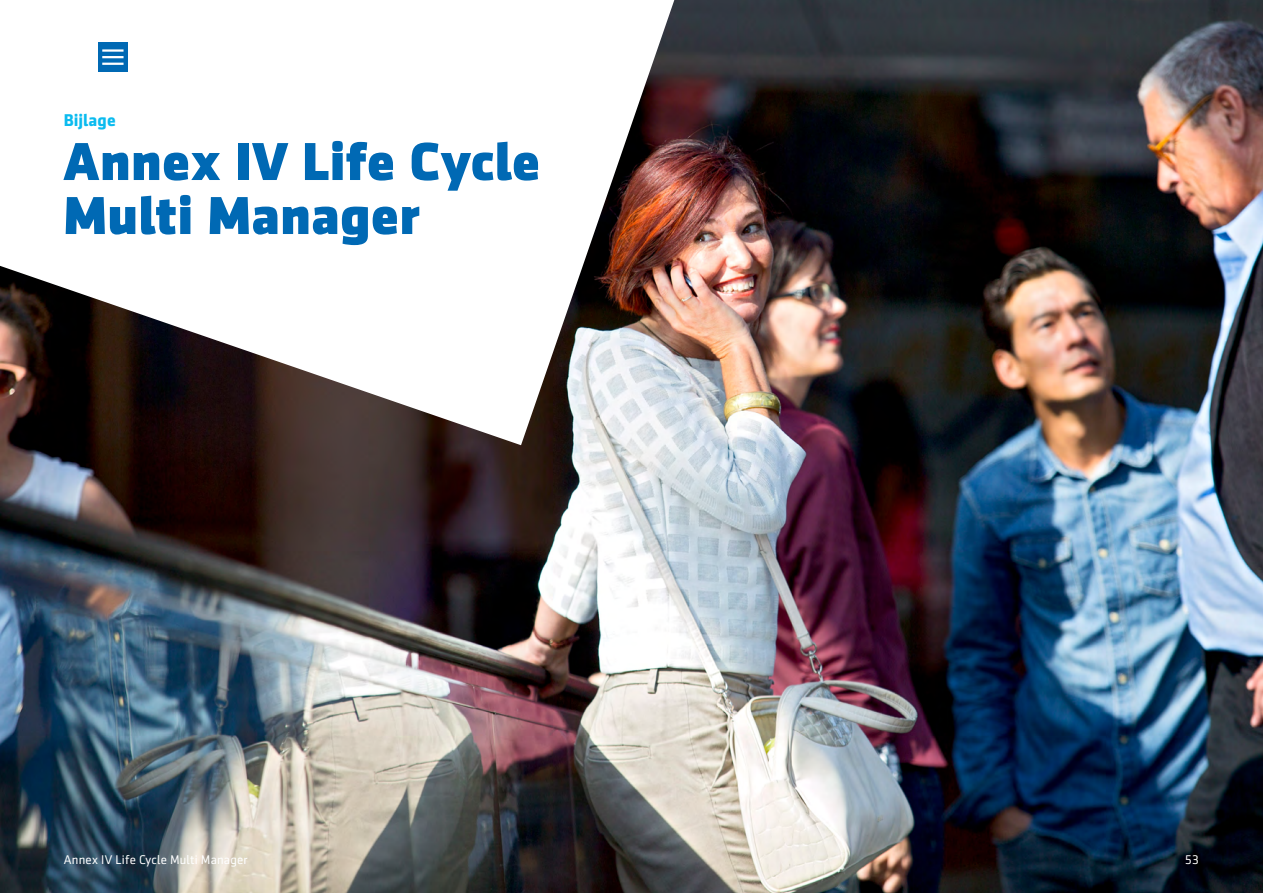
<style>
.page{position:relative;width:1263px;height:893px;background:#fff}
.page>*{position:absolute;margin:0;border:0;box-sizing:border-box;transform-origin:0 0}
.Cover_heading_diap{font:800 54px/54px "Sentico Sans DT";letter-spacing:.005em;color:#0069b4}
.BODY_kopje_niveau_1{font:700 17.25px "Sentico Sans DT";letter-spacing:.005em;color:#0bbbef}
.Titel_brochure_voetnoot{font:12.75px "Sentico Sans DT";letter-spacing:.015em;color:#fff}
</style>
<div class="page">
<img style="left:0;top:0;width:1263px;height:893px">
<svg style="left:0;top:0;width:674px;height:445px"></svg>
<div style="left:98px;top:42px;width:30px;height:30px;background:#0069b4"></div>
<hr style="left:102px;top:49px;width:22px;height:3px;background:#fff">
<hr style="left:102px;top:56px;width:22px;height:2px;background:#fff">
<hr style="left:102px;top:63px;width:22px;height:2px;background:#fff">
<p class="BODY_kopje_niveau_1" style="left:64px;top:110px;width:53px">Bijlage</p>
<p class="Cover_heading_diap" style="left:64px;top:133px;width:478px">Annex IV Life Cycle<br>Multi Manager</p>
<p class="Titel_brochure_voetnoot" style="left:64px;top:853px;width:185px">Annex IV Life Cycle Multi Manager</p>
<p class="Titel_brochure_voetnoot" style="left:1185px;top:853px;width:16px">53</p>
</div>
